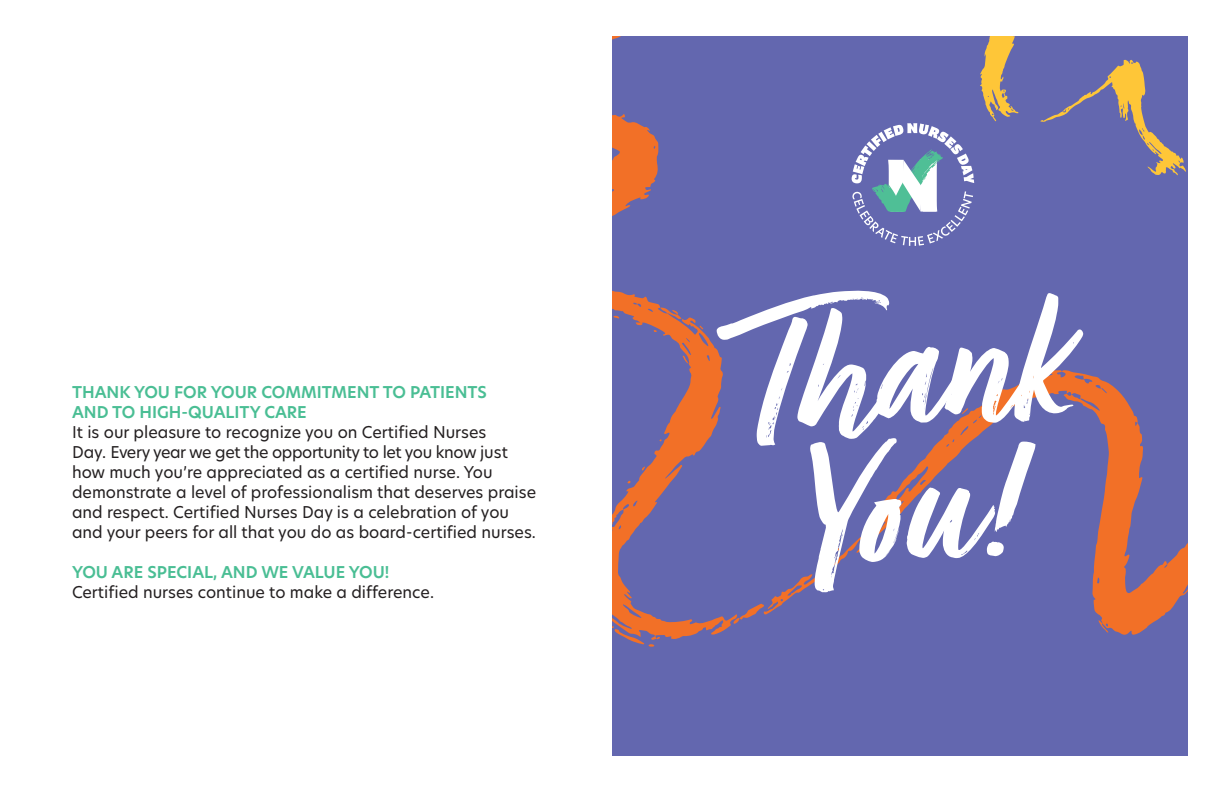
<style>
.page{position:relative;width:1224px;height:792px;background:#fff}
.page>*{position:absolute;margin:0;border:0;box-sizing:border-box;transform-origin:0 0}
.t1{font:212.4px "Turbinado Bold Pro";color:#fff}
.t2{font:16px/20px "New Hero";color:#231f20}
.t3{font:600 16px "New Hero";color:#4abe94}
</style>
<div class="page">
<div style="left:612px;top:36px;width:576px;height:720px;background:#6367af"></div>
<svg style="left:1040px;top:60px;width:146px;height:115px"></svg>
<svg style="left:980px;top:36px;width:39px;height:85px"></svg>
<svg style="left:612px;top:36px;width:121px;height:603px"></svg>
<svg style="left:867px;top:370px;width:321px;height:265px"></svg>
<svg style="left:1032px;top:372px;width:13px;height:6px"></svg>
<svg style="left:1098px;top:620px;width:10px;height:13px"></svg>
<svg style="left:733px;top:571px;width:90px;height:53px"></svg>
<svg style="left:636px;top:322px;width:7px;height:3px"></svg>
<svg style="left:682px;top:355px;width:7px;height:9px"></svg>
<svg style="left:962px;top:408px;width:6px;height:6px"></svg>
<svg style="left:614px;top:316px;width:5px;height:3px"></svg>
<svg style="left:660px;top:307px;width:22px;height:12px"></svg>
<svg style="left:642px;top:467px;width:3px;height:4px"></svg>
<svg style="left:834px;top:531px;width:35px;height:34px"></svg>
<svg style="left:612px;top:603px;width:48px;height:44px"></svg>
<svg style="left:851px;top:123px;width:123px;height:123px"></svg>
<p class="t3" style="left:72px;top:381px;width:416px">THANK YOU FOR YOUR COMMITMENT TO PATIENTS</p>
<p class="t3" style="left:72px;top:401px;width:236px">AND TO HIGH-QUALITY CARE</p>
<p class="t2" style="left:72px;top:422px;width:466px">It is our pleasure to recognize you on Certified Nurses<br>Day. Every year we get the opportunity to let you know just how much you’re appreciated as a certified nurse. You demonstrate a level of professionalism that deserves praise and respect. Certified Nurses Day is a celebration of you and your peers for all that you do as board-certified nurses.</p>
<p class="t3" style="left:72px;top:561px;width:319px">YOU ARE SPECIAL, AND WE VALUE YOU!</p>
<p class="t2" style="left:72px;top:582px;width:364px">Certified nurses continue to make a difference.</p>
<p class="t1" style="left:727px;top:267px;width:332px;rotate:-4deg">Thank</p>
<p class="t1" style="left:789px;top:403px;width:220px;rotate:-4deg">You!</p>
</div>
